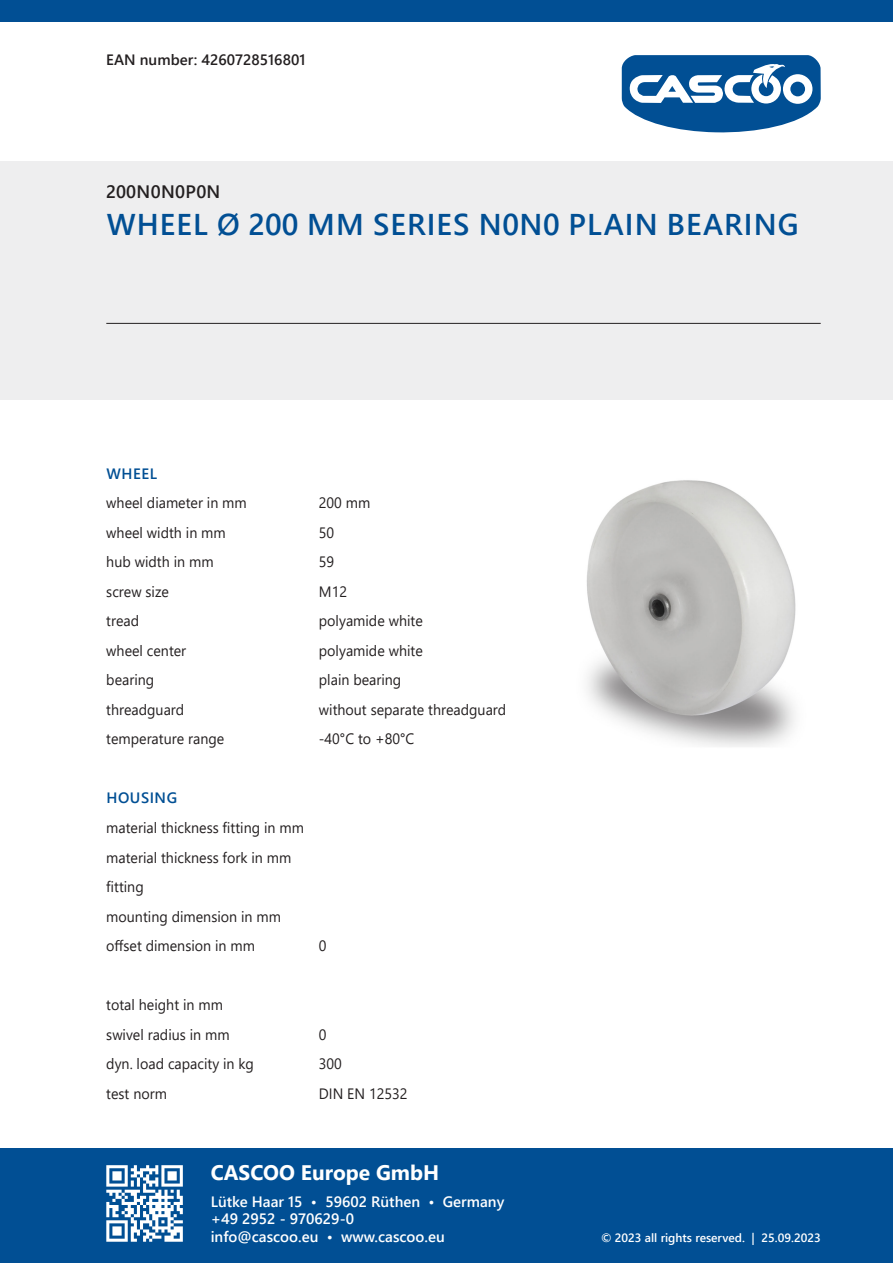
<style>
.page{position:relative;width:893px;height:1263px;background:#fff}
.page>*{position:absolute;margin:0;border:0;box-sizing:border-box;transform-origin:0 0}
.t1{font:600 30px "Segoe UI";letter-spacing:.035em;color:#014f94}
.t2{font:700 21px "Segoe UI";color:#fff}
.t3{font:600 18px "Segoe UI";letter-spacing:.02em;color:#231f20}
.t4{font:15px "Segoe UI";color:#231f20;scale:.95 1}
.t5{font:600 15px/17.5px "Segoe UI";color:#fff}
.t6{font:600 15px "Segoe UI";color:#231f20}
.t7{font:600 15px "Segoe UI";letter-spacing:.035em;color:#014f94}
.t8{font:600 12px "Segoe UI";color:#fff}
</style>
<div class="page">
<img style="left:586px;top:480px;width:210px;height:267px">
<svg style="left:622px;top:55px;width:199px;height:78px"></svg>
<div style="left:0;top:162px;width:893px;height:238px;background:#eeeeef"></div>
<div style="left:0;top:1148px;width:893px;height:115px;background:#014f94"></div>
<div style="left:0;top:0;width:893px;height:21px;background:#014f94"></div>
<svg style="left:106px;top:1165px;width:77px;height:77px"></svg>
<hr style="left:106px;top:323px;width:715px;height:1px;background:#231f20">
<p class="t6" style="left:106px;top:45px;width:201px">EAN number: 4260728516801</p>
<p class="t3" style="left:106px;top:175px;width:116px">200N0N0P0N</p>
<p class="t1" style="left:107px;top:196px;width:693px">WHEEL Ø 200 MM SERIES N0N0 PLAIN BEARING</p>
<p class="t7" style="left:107px;top:459px;width:52px">WHEEL</p>
<p class="t4" style="left:106px;top:489px;width:149px">wheel diameter in mm</p>
<p class="t4" style="left:319px;top:489px;width:56px">200 mm</p>
<p class="t4" style="left:106px;top:518px;width:127px">wheel width in mm</p>
<p class="t4" style="left:319px;top:518px;width:18px">50</p>
<p class="t4" style="left:106px;top:548px;width:114px">hub width in mm</p>
<p class="t4" style="left:319px;top:548px;width:18px">59</p>
<p class="t4" style="left:106px;top:577px;width:67px">screw size</p>
<p class="t4" style="left:319px;top:577px;width:31px">M12</p>
<p class="t4" style="left:106px;top:607px;width:36px">tread</p>
<p class="t4" style="left:319px;top:607px;width:111px">polyamide white</p>
<p class="t4" style="left:106px;top:636px;width:86px">wheel center</p>
<p class="t4" style="left:319px;top:636px;width:111px">polyamide white</p>
<p class="t4" style="left:106px;top:666px;width:52px">bearing</p>
<p class="t4" style="left:319px;top:666px;width:88px">plain bearing</p>
<p class="t4" style="left:106px;top:695px;width:84px">threadguard</p>
<p class="t4" style="left:319px;top:695px;width:199px">without separate threadguard</p>
<p class="t4" style="left:106px;top:725px;width:126px">temperature range</p>
<p class="t4" style="left:319px;top:725px;width:102px">-40°C to +80°C</p>
<p class="t7" style="left:107px;top:784px;width:72px">HOUSING</p>
<p class="t4" style="left:106px;top:813px;width:210px">material thickness fitting in mm</p>
<p class="t4" style="left:106px;top:843px;width:196px">material thickness fork in mm</p>
<p class="t4" style="left:106px;top:872px;width:41px">fitting</p>
<p class="t4" style="left:106px;top:902px;width:185px">mounting dimension in mm</p>
<p class="t4" style="left:106px;top:931px;width:158px">offset dimension in mm</p>
<p class="t4" style="left:319px;top:931px;width:10px">0</p>
<p class="t4" style="left:106px;top:990px;width:124px">total height in mm</p>
<p class="t4" style="left:106px;top:1020px;width:131px">swivel radius in mm</p>
<p class="t4" style="left:319px;top:1020px;width:10px">0</p>
<p class="t4" style="left:106px;top:1049px;width:157px">dyn. load capacity in kg</p>
<p class="t4" style="left:319px;top:1049px;width:26px">300</p>
<p class="t4" style="left:106px;top:1079px;width:65px">test norm</p>
<p class="t4" style="left:319px;top:1079px;width:95px">DIN EN 12532</p>
<p class="t2" style="left:211px;top:1153px;width:230px">CASCOO Europe GmbH</p>
<p class="t5" style="left:211px;top:1191px;width:295px">Lütke Haar 15 • 59602 Rüthen • Germany +49 2952 - 970629-0<br>info@cascoo.eu • www.cascoo.eu</p>
<p class="t8" style="left:601px;top:1226px;width:221px">© 2023 all rights reserved. | 25.09.2023</p>
</div>
